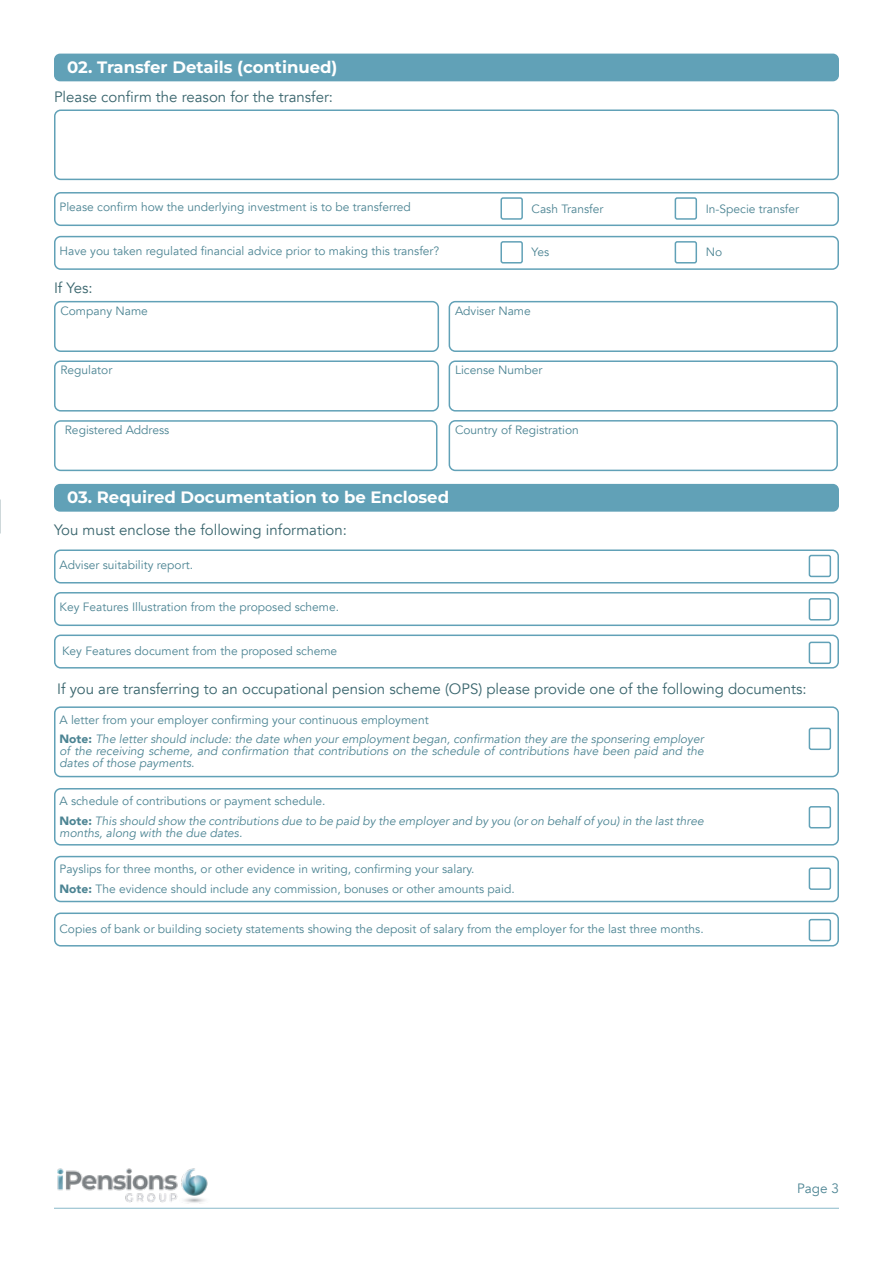
<style>
.page{position:relative;width:893px;height:1263px;background:#fff}
.page>*{position:absolute;margin:0;border:0;box-sizing:border-box;transform-origin:0 0}
.t1{font:100 16.5px "Montserrat";color:#fff}
.t2{font:15px "Avenir";color:#39656d}
.t3{font:13.5px "Avenir";color:#4c8493}
.t4{font:12px/19.5px "Avenir";color:#4c8493}
.t5{font:italic 12px/19.5px "Avenir";color:#4c8493}
.s1{font-style:normal}
.s2{font-weight:900;font-style:normal}
.s3{font-weight:900}
</style>
<div class="page">
<hr style="left:54px;top:1208px;width:785px;height:1px;background:#61a1b7">
<img style="left:57px;top:1168px;width:151px;height:36px">
<div style="left:54px;top:109px;width:785px;height:71px;border:2px solid #61a1b7;border-radius:6px"></div>
<div style="left:54px;top:236px;width:785px;height:34px;border:2px solid #61a1b7;border-radius:6px"></div>
<div style="left:500px;top:241px;width:23px;height:22px;border:2px solid #61a1b7;border-radius:2px"></div>
<div style="left:675px;top:241px;width:22px;height:22px;border:2px solid #61a1b7;border-radius:2px"></div>
<div style="left:54px;top:301px;width:385px;height:51px;border:2px solid #61a1b7;border-radius:6px"></div>
<div style="left:449px;top:301px;width:389px;height:51px;border:2px solid #61a1b7;border-radius:6px"></div>
<div style="left:54px;top:360px;width:385px;height:52px;border:2px solid #61a1b7;border-radius:6px"></div>
<div style="left:449px;top:360px;width:389px;height:52px;border:2px solid #61a1b7;border-radius:6px"></div>
<div style="left:54px;top:192px;width:785px;height:34px;border:2px solid #61a1b7;border-radius:6px"></div>
<div style="left:500px;top:197px;width:23px;height:23px;border:2px solid #61a1b7;border-radius:2px"></div>
<div style="left:675px;top:197px;width:22px;height:23px;border:2px solid #61a1b7;border-radius:2px"></div>
<div style="left:54px;top:54px;width:785px;height:27px;background:#61a1b7;border-radius:6px"></div>
<div style="left:54px;top:549px;width:785px;height:34px;border:2px solid #61a1b7;border-radius:6px"></div>
<div style="left:54px;top:592px;width:785px;height:34px;border:2px solid #61a1b7;border-radius:6px"></div>
<div style="left:54px;top:634px;width:785px;height:34px;border:2px solid #61a1b7;border-radius:6px"></div>
<div style="left:809px;top:555px;width:22px;height:22px;border:2px solid #61a1b7;border-radius:2px"></div>
<div style="left:809px;top:598px;width:22px;height:22px;border:2px solid #61a1b7;border-radius:2px"></div>
<div style="left:809px;top:642px;width:22px;height:22px;border:2px solid #61a1b7;border-radius:2px"></div>
<div style="left:54px;top:484px;width:785px;height:28px;background:#61a1b7;border-radius:6px"></div>
<div style="left:54px;top:706px;width:785px;height:71px;border:2px solid #61a1b7;border-radius:6px"></div>
<div style="left:809px;top:728px;width:22px;height:22px;border:2px solid #61a1b7;border-radius:2px"></div>
<div style="left:54px;top:788px;width:785px;height:57px;border:2px solid #61a1b7;border-radius:6px"></div>
<div style="left:54px;top:856px;width:785px;height:46px;border:2px solid #61a1b7;border-radius:6px"></div>
<div style="left:54px;top:912px;width:785px;height:34px;border:2px solid #61a1b7;border-radius:6px"></div>
<div style="left:809px;top:806px;width:22px;height:22px;border:2px solid #61a1b7;border-radius:2px"></div>
<div style="left:809px;top:867px;width:22px;height:23px;border:2px solid #61a1b7;border-radius:2px"></div>
<div style="left:809px;top:919px;width:22px;height:22px;border:2px solid #61a1b7;border-radius:2px"></div>
<div style="left:54px;top:420px;width:383px;height:51px;border:2px solid #61a1b7;border-radius:6px"></div>
<div style="left:449px;top:420px;width:389px;height:51px;border:2px solid #61a1b7;border-radius:6px"></div>
<h1 class="t1" style="left:67px;top:56px;width:272px">02. Transfer Details (continued)</h1>
<p class="t2" style="left:54px;top:88px;width:281px">Please confirm the reason for the transfer:</p>
<p class="t4" style="left:60px;top:198px;width:353px">Please confirm how the underlying investment is to be transferred</p>
<p class="t4" style="left:532px;top:199px;width:73px">Cash Transfer</p>
<p class="t4" style="left:706px;top:199px;width:95px">In-Specie transfer</p>
<p class="t4" style="left:60px;top:242px;width:381px">Have you taken regulated financial advice prior to making this transfer?</p>
<p class="t4" style="left:532px;top:243px;width:19px">Yes</p>
<p class="t4" style="left:706px;top:243px;width:18px">No</p>
<p class="t2" style="left:54px;top:279px;width:40px">If Yes:</p>
<p class="t4" style="left:60px;top:301px;width:89px">Company Name</p>
<p class="t4" style="left:455px;top:301px;width:77px">Adviser Name</p>
<p class="t4" style="left:60px;top:361px;width:53px">Regulator</p>
<p class="t4" style="left:455px;top:361px;width:89px">License Number</p>
<p class="t4" style="left:65px;top:420px;width:106px">Registered Address</p>
<p class="t4" style="left:455px;top:420px;width:125px">Country of Registration</p>
<h1 class="t1" style="left:67px;top:486px;width:384px">03. Required Documentation to be Enclosed</h1>
<p class="t2" style="left:54px;top:521px;width:295px">You must enclose the following information:</p>
<p class="t4" style="left:60px;top:555px;width:135px">Adviser suitability report.</p>
<p class="t4" style="left:60px;top:598px;width:281px">Key Features Illustration from the proposed scheme.</p>
<p class="t4" style="left:62px;top:642px;width:277px">Key Features document from the proposed scheme</p>
<p class="t2" style="left:57px;top:680px;width:751px">If you are transferring to an occupational pension scheme (OPS) please provide one of the following documents:</p>
<p class="t5" style="left:60px;top:710px;width:646px"><span class="s1">A letter from your employer confirming your continuous employment<br></span><span class="s2">Note:</span> The letter should include: the date when your employment began, confirmation they are the sponsering employer</p>
<p class="t5" style="left:60px;top:745px;width:646px;line-height:12px">of the receiving scheme, and confirmation that contributions on the schedule of contributions have been paid and the dates of those payments.</p>
<p class="t5" style="left:60px;top:792px;width:646px"><span class="s1">A schedule of contributions or payment schedule.<br></span><span class="s2">Note:</span> This should show the contributions due to be paid by the employer and by you (or on behalf of you) in the last three</p>
<p class="t5" style="left:60px;top:823px;width:184px">months, along with the due dates.</p>
<p class="t4" style="left:60px;top:859px;width:457px">Payslips for three months, or other evidence in writing, confirming your salary.<br><span class="s3">Note:</span> The evidence should include any commission, bonuses or other amounts paid.</p>
<p class="t4" style="left:60px;top:919px;width:646px">Copies of bank or building society statements showing the deposit of salary from the employer for the last three months.</p>
<p class="t3" style="left:797px;top:1180px;width:43px">Page 3</p>
</div>
